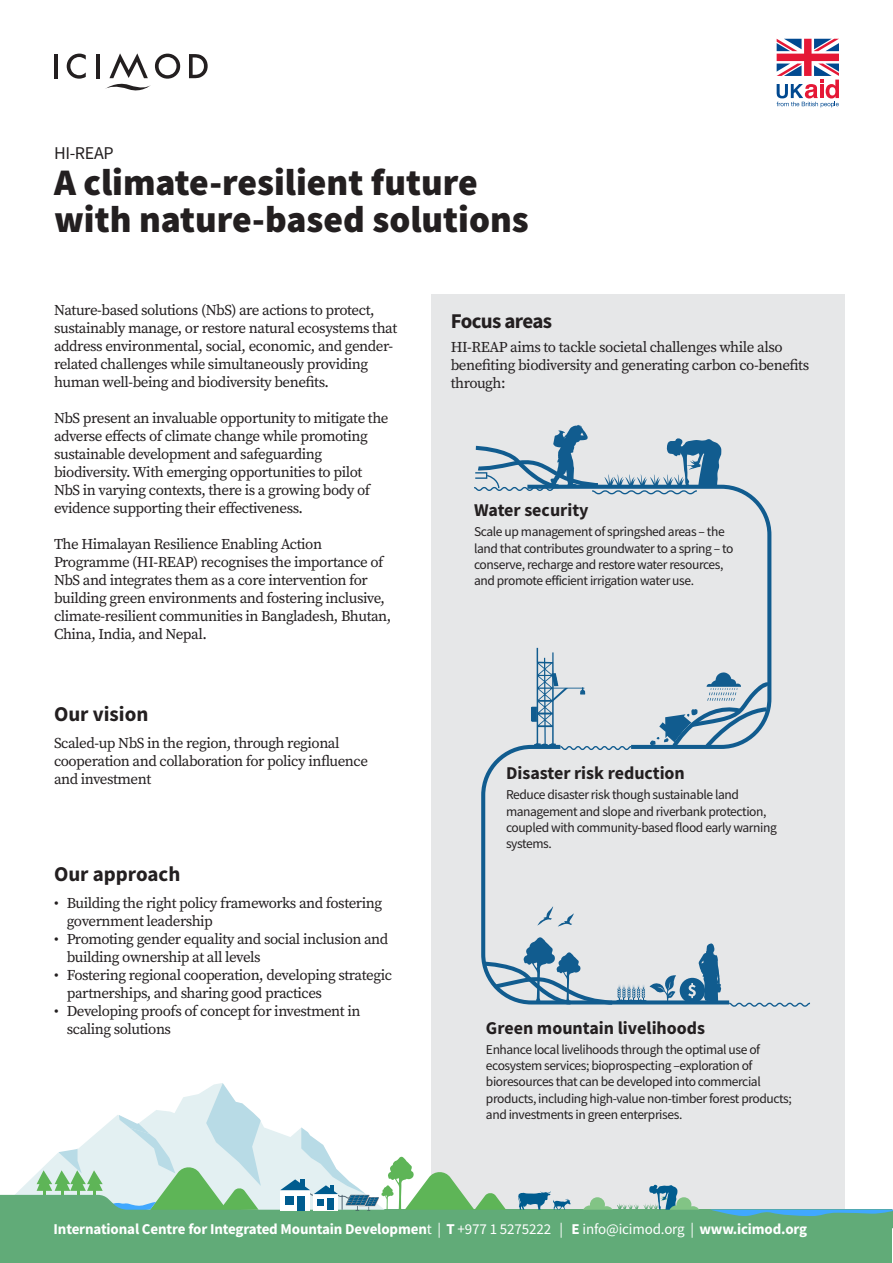
<style>
.page{position:relative;width:893px;height:1263px;background:#fff}
.page>*{position:absolute;margin:0;border:0;box-sizing:border-box;transform-origin:0 0}
.t1{font:900 37.5px/37.5px "Source Sans Pro";color:#231f20}
.t2{font:700 21px "Source Sans Pro";color:#231f20}
.t3{font:700 21px "Source Sans Pro";letter-spacing:-.03em;color:#231f20}
.t4{font:700 18px "Source Sans Pro";color:#231f20}
.t5{font:18px "Source Sans Pro";letter-spacing:-.02em;color:#231f20}
.t6{font:15px/18px "Source Serif Pro";letter-spacing:-.03em;color:#231f20}
.AnnexPartBody{font:700 15px "Source Sans Pro";letter-spacing:-.01em;color:#fff}
.t7{font:13.5px/16.2px "Source Sans Pro";letter-spacing:-.03em;color:#231f20}
.s1{font-weight:400}
</style>
<div class="page">
<div style="left:432px;top:295px;width:413px;height:968px;background:#e6e7e8"></div>
<svg style="left:481px;top:745px;width:248px;height:259px"></svg>
<svg style="left:527px;top:485px;width:244px;height:264px"></svg>
<svg style="left:729px;top:1003px;width:81px;height:4px"></svg>
<svg style="left:531px;top:648px;width:100px;height:102px"></svg>
<svg style="left:474px;top:425px;width:248px;height:69px"></svg>
<svg style="left:650px;top:672px;width:120px;height:75px"></svg>
<svg style="left:484px;top:937px;width:237px;height:68px"></svg>
<div style="left:1px;top:1209px;width:891px;height:54px;background:#61ab78"></div>
<svg style="left:0;top:1083px;width:893px;height:145px"></svg>
<hr style="left:54px;top:54px;width:4px;height:24px;background:#231f20">
<svg style="left:67px;top:54px;width:19px;height:25px"></svg>
<hr style="left:96px;top:54px;width:4px;height:24px;background:#231f20">
<svg style="left:189px;top:54px;width:19px;height:24px"></svg>
<svg style="left:105px;top:53px;width:75px;height:37px"></svg>
<svg style="left:777px;top:39px;width:62px;height:68px"></svg>
<p class="t5" style="left:54px;top:141px;width:61px">HI-REAP</p>
<p class="t1" style="left:54px;top:163px;width:476px">A climate-resilient future with nature-based solutions</p>
<p class="t6" style="left:54px;top:301px;width:345px">Nature-based solutions (NbS) are actions to protect, sustainably manage, or restore natural ecosystems that address environmental, social, economic, and gender&shy;related challenges while simultaneously providing human well-being and biodiversity benefits.</p>
<p class="t6" style="left:54px;top:409px;width:336px">NbS present an invaluable opportunity to mitigate the adverse effects of climate change while promoting sustainable development and safeguarding biodiversity. With emerging opportunities to pilot NbS in varying contexts, there is a growing body of evidence supporting their effectiveness.</p>
<p class="t6" style="left:54px;top:535px;width:339px">The Himalayan Resilience Enabling Action Programme (HI-REAP) recognises the importance of NbS and integrates them as a core intervention for building green environments and fostering inclusive, climate-resilient communities in Bangladesh, Bhutan, China, India, and Nepal.</p>
<p class="t2" style="left:54px;top:700px;width:96px">Our vision</p>
<p class="t6" style="left:54px;top:734px;width:316px">Scaled-up NbS in the region, through regional cooperation and collaboration for policy influence and investment</p>
<p class="t2" style="left:54px;top:860px;width:128px">Our approach</p>
<p class="t6" style="left:67px;top:894px;width:317px;text-indent:-13px">• Building the right policy frameworks and fostering government leadership</p>
<p class="t6" style="left:67px;top:930px;width:323px;text-indent:-13px">• Promoting gender equality and social inclusion and building ownership at all levels</p>
<p class="t6" style="left:67px;top:966px;width:327px;text-indent:-13px">• Fostering regional cooperation, developing strategic partnerships, and sharing good practices</p>
<p class="t6" style="left:67px;top:1002px;width:295px;text-indent:-13px">• Developing proofs of concept for investment in scaling solutions</p>
<p class="t3" style="left:451px;top:307px;width:103px">Focus areas</p>
<p class="t6" style="left:451px;top:338px;width:360px">HI-REAP aims to tackle societal challenges while also benefiting biodiversity and generating carbon co-benefits through:</p>
<p class="t4" style="left:474px;top:498px;width:116px">Water security</p>
<p class="t7" style="left:474px;top:524px;width:261px">Scale up management of springshed areas – the land that contributes groundwater to a spring – to conserve, recharge and restore water resources, and promote efficient irrigation water use.</p>
<p class="t4" style="left:506px;top:761px;width:180px">Disaster risk reduction</p>
<p class="t7" style="left:506px;top:787px;width:272px">Reduce disaster risk though sustainable land management and slope and riverbank protection, coupled with community-based flood early warning systems.</p>
<p class="t4" style="left:486px;top:1015px;width:221px">Green mountain livelihoods</p>
<p class="t7" style="left:486px;top:1041px;width:307px">Enhance local livelihoods through the optimal use of ecosystem services; bioprospecting –exploration of bioresources that can be developed into commercial products, including high-value non-timber forest products; and investments in green enterprises.</p>
<p class="AnnexPartBody" style="left:54px;top:1219px;width:755px">International Centre for Integrated Mountain Developmen<span class="s1">t |</span> T <span class="s1">+977 1 5275222 |</span> E <span class="s1">info@icimod.org |</span> www.icimod.org</p>
</div>
